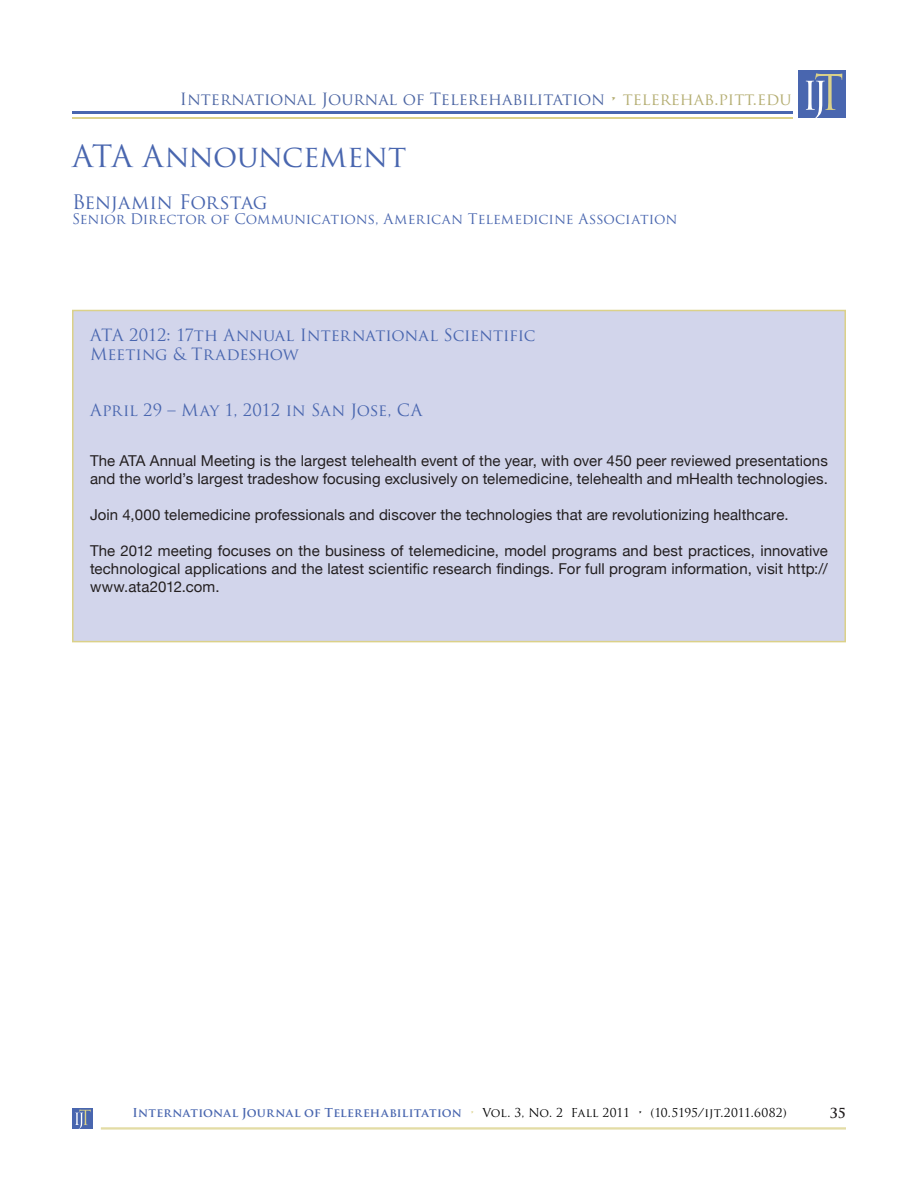
<style>
.page{position:relative;width:918px;height:1188px;background:#fff}
.page>*{position:absolute;margin:0;border:0;box-sizing:border-box;transform-origin:0 0}
.t1{font:30px "Trajan Pro";letter-spacing:-.02em;color:#4966af}
.t2{font:19.5px "Trajan Pro";letter-spacing:-.015em;color:#4966af}
.Heading_3{font:16.5px "Trajan Pro";letter-spacing:-.01em;color:#4966af}
.t3{font:16.5px "Trajan Pro";color:#4d66a4}
.Paragraph_3{font:15px/18px "Helvetica Neue";letter-spacing:.005em;color:#231f20}
.t4{font:14.25px "Trajan Pro";letter-spacing:-.005em;color:#4966af}
.t5{font:700 13.5px "Trajan Pro";color:#231f20}
.t6{font:12px "Trajan Pro";letter-spacing:-.01em;color:#000}
.s1{font-weight:700;color:#b5ae73}
.s2{color:#b5ae73}
.s3{font-weight:700;color:#4966af}
.s4{color:#dbd189}
</style>
<div class="page">
<div style="left:798px;top:70px;width:48px;height:48px;background:#4966af"></div>
<svg style="left:806px;top:73px;width:36px;height:45px"></svg>
<hr style="left:72px;top:112px;width:720px;height:2px;background:#4966af">
<hr style="left:72px;top:117px;width:720px;height:1px;background:#dbd189">
<div style="left:72px;top:1108px;width:20px;height:21px;background:#4966af"></div>
<svg style="left:75px;top:1109px;width:16px;height:20px"></svg>
<hr style="left:101px;top:1128px;width:745px;height:1px;background:#dbd189">
<hr style="left:101px;top:1129px;width:745px;height:1px;background:#dbd189">
<div style="left:72px;top:310px;width:774px;height:332px;background:#d2d5eb;border:2px solid #dbd189"></div>
<p class="t3" style="left:180px;top:88px;width:613px">International Journal of Telerehabilitation <span class="s1">•</span> <span class="s2">telerehab.pitt.edu</span></p>
<p class="t1" style="left:72px;top:137px;width:336px">ATA Announcement</p>
<p class="t2" style="left:72px;top:189px;width:197px">Benjamin Forstag</p>
<p class="t4" style="left:72px;top:210px;width:607px">Senior Director of Communications, American Telemedicine Association</p>
<p class="Heading_3" style="left:90px;top:324px;width:447px">ATA 2012: 17th Annual International Scientific</p>
<p class="Heading_3" style="left:90px;top:343px;width:210px">Meeting &amp; Tradeshow</p>
<p class="Heading_3" style="left:90px;top:399px;width:334px">April 29 – May 1, 2012 in San Jose, CA</p>
<p class="Paragraph_3" style="left:90px;top:452px;width:739px">The ATA Annual Meeting is the largest telehealth event of the year, with over 450 peer reviewed presentations and the world’s largest tradeshow focusing exclusively on telemedicine, telehealth and mHealth technologies.</p>
<p class="Paragraph_3" style="left:90px;top:506px;width:700px">Join 4,000 telemedicine professionals and discover the technologies that are revolutionizing healthcare.</p>
<p class="Paragraph_3" style="left:90px;top:542px;width:739px;text-align:justify">The 2012 meeting focuses on the business of telemedicine, model programs and best practices, innovative technological applications and the latest scientific research findings. For full program information, visit http:// www.ata2012.com.</p>
<p class="t6" style="left:132px;top:1105px;width:656px"><span class="s3">International Journal of Telerehabilitation</span> <span class="s4">•</span> Vol. 3, No. 2 Fall 2011 • (10.5195/ijt.2011.6082)</p>
<p class="t5" style="left:830px;top:1105px;width:18px">35</p>
</div>
